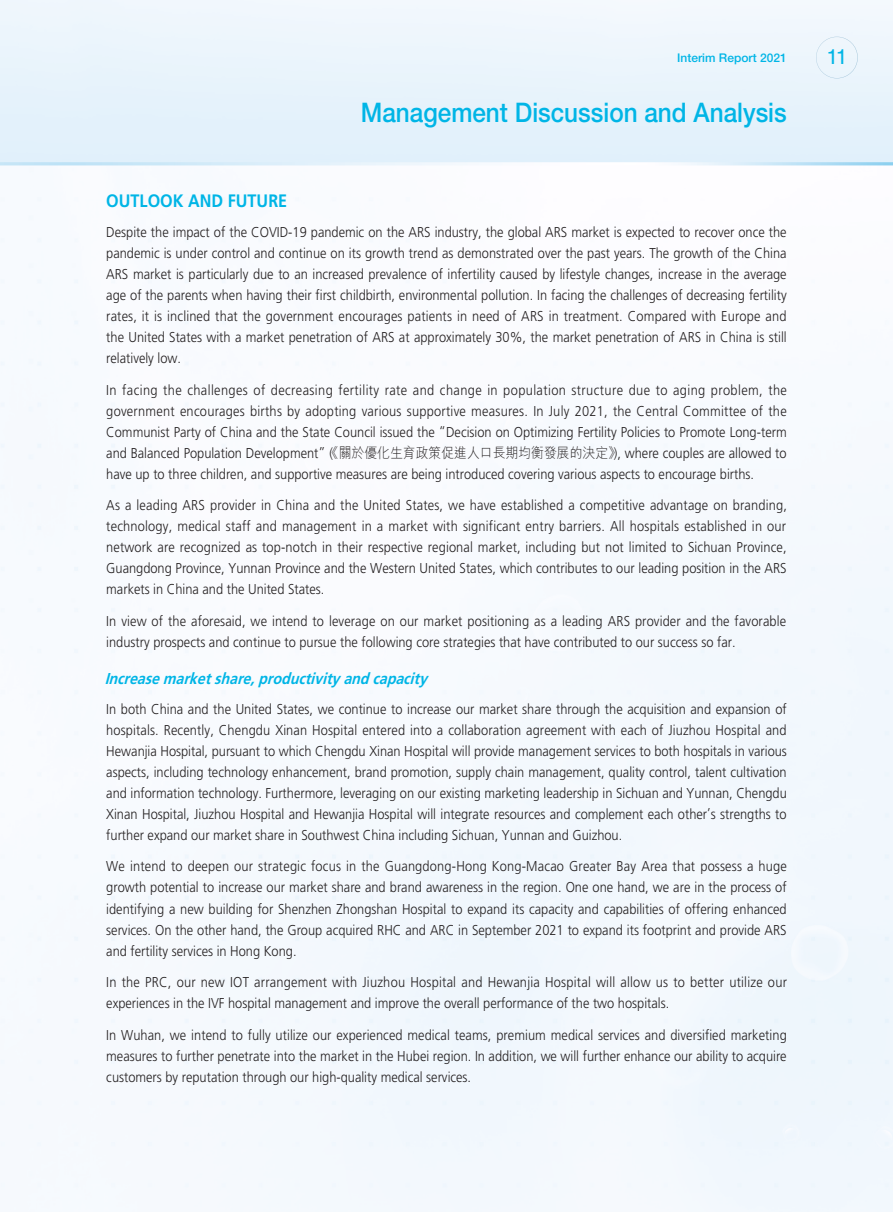
<style>
.page{position:relative;width:893px;height:1212px;background:#fff}
.page>*{position:absolute;margin:0;border:0;box-sizing:border-box;transform-origin:0 0}
.t1{font:500 27px "Helvetica Neue LT Std";color:#00b5e6;scale:.9 1}
.t2{font:21px "Helvetica LT Std";color:#00b5e6}
.t3{font:700 18px "Frutiger LT Std";color:#00b5e6;scale:.9 1}
.t4{font:italic 700 15.75px "Frutiger LT Std";color:#00b5e6;scale:.9 1}
.t5{font:300 14.25px/21px "Frutiger LT Std";color:#231f20;text-align:justify;scale:.9 1}
.t6{font:300 14.25px/21px "Frutiger LT Std";letter-spacing:.02em;color:#231f20;scale:.9 1}
.t7{font:500 12px "Helvetica Neue LT Std";color:#00b5e6}
.s1{font-family:"M Hei HK"}
</style>
<div class="page">
<svg style="left:816px;top:37px;width:42px;height:41px"></svg>
<p class="t7" style="left:677px;top:51px;width:111px">Interim Report 2021</p>
<h2 class="t2" style="left:826px;top:45px;width:22px">11</h2>
<h1 class="t1" style="left:361px;top:96px;width:475px">Management Discussion and Analysis</h1>
<p class="t3" style="left:106px;top:191px;width:203px">OUTLOOK AND FUTURE</p>
<p class="t5" style="left:106px;top:222px;width:757px">Despite the impact of the COVID-19 pandemic on the ARS industry, the global ARS market is expected to recover once the pandemic is under control and continue on its growth trend as demonstrated over the past years. The growth of the China ARS market is particularly due to an increased prevalence of infertility caused by lifestyle changes, increase in the average age of the parents when having their first childbirth, environmental pollution. In facing the challenges of decreasing fertility rates, it is inclined that the government encourages patients in need of ARS in treatment. Compared with Europe and the United States with a market penetration of ARS at approximately 30%, the market penetration of ARS in China is still relatively low.</p>
<p class="t5" style="left:106px;top:379px;width:758px">In facing the challenges of decreasing fertility rate and change in population structure due to aging problem, the government encourages births by adopting various supportive measures. In July 2021, the Central Committee of the Communist Party of China and the State Council issued the “Decision on Optimizing Fertility Policies to Promote Long-term and Balanced Population Development” (<span class="s1">《關於優化生育政策促進人口長期均衡發展的決定》</span>), where couples are allowed to have up to three children, and supportive measures are being introduced covering various aspects to encourage births.</p>
<p class="t5" style="left:106px;top:495px;width:758px">As a leading ARS provider in China and the United States, we have established a competitive advantage on branding, technology, medical staff and management in a market with significant entry barriers. All hospitals established in our network are recognized as top-notch in their respective regional market, including but not limited to Sichuan Province, Guangdong Province, Yunnan Province and the Western United States, which contributes to our leading position in the ARS markets in China and the United States.</p>
<p class="t5" style="left:106px;top:611px;width:757px">In view of the aforesaid, we intend to leverage on our market positioning as a leading ARS provider and the favorable industry prospects and continue to pursue the following core strategies that have contributed to our success so far.</p>
<p class="t4" style="left:105px;top:669px;width:365px">Increasemarketshare,productivityandcapacity</p>
<p class="t5" style="left:106px;top:698px;width:758px">In both China and the United States, we continue to increase our market share through the acquisition and expansion of hospitals. Recently, Chengdu Xinan Hospital entered into a collaboration agreement with each of Jiuzhou Hospital and Hewanjia Hospital, pursuant to which Chengdu Xinan Hospital will provide management services to both hospitals in various aspects, including technology enhancement, brand promotion, supply chain management, quality control, talent cultivation and information technology. Furthermore, leveraging on our existing marketing leadership in Sichuan and Yunnan, Chengdu Xinan Hospital, Jiuzhou Hospital and Hewanjia Hospital will integrate resources and complement each other’s strengths to further expand our market share in Southwest China including Sichuan, Yunnan and Guizhou.</p>
<p class="t5" style="left:106px;top:856px;width:758px">We intend to deepen our strategic focus in the Guangdong-Hong Kong-Macao Greater Bay Area that possess a huge growth potential to increase our market share and brand awareness in the region. One one hand, we are in the process of identifying a new building for Shenzhen Zhongshan Hospital to expand its capacity and capabilities of offering enhanced services. On the other hand, the Group acquired RHC and ARC in September 2021 to expand its footprint and provide ARS and fertility services in Hong Kong.</p>
<p class="t6" style="left:106px;top:972px;width:758px">In the PRC, our new IOT arrangement with Jiuzhou Hospital and Hewanjia Hospital will allow us to better utilize our experiences in the IVF hospital management and improve the overall performance of the two hospitals.</p>
<p class="t5" style="left:106px;top:1024px;width:758px">In Wuhan, we intend to fully utilize our experienced medical teams, premium medical services and diversified marketing measures to further penetrate into the market in the Hubei region. In addition, we will further enhance our ability to acquire customers by reputation through our high-quality medical services.</p>
</div>
